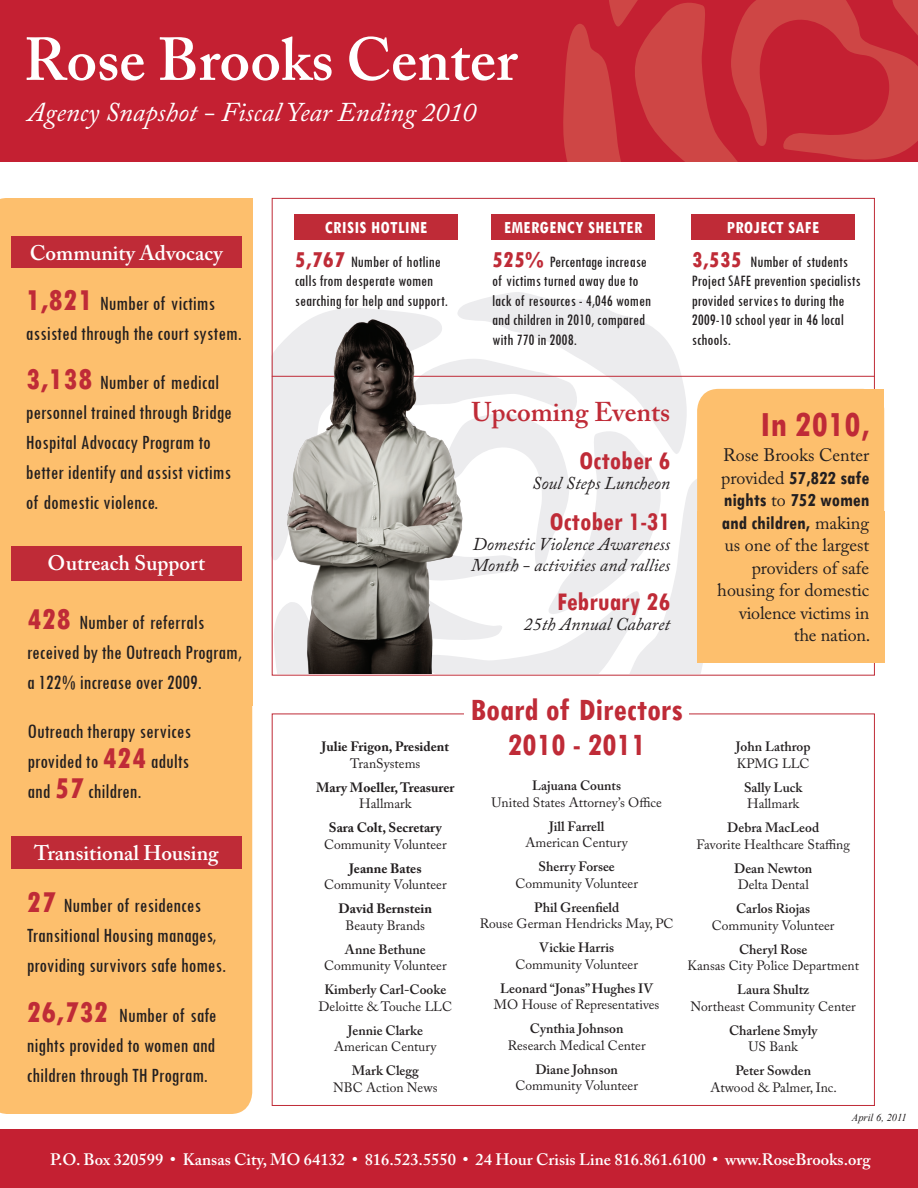
<style>
.page{position:relative;width:918px;height:1188px;background:#fff}
.page>*{position:absolute;margin:0;border:0;box-sizing:border-box;transform-origin:0 0}
.t1{font:600 60px "Adobe Caslon Pro";color:#fff}
.t2{font:700 condensed 37.5px "Tw Cen";color:#bf2b37}
.t3{font:700 condensed 33px/34.5px "Tw Cen";color:#bf2b37;text-align:center}
.t4{font:italic 27px "Adobe Caslon Pro";color:#fff}
.t5{font:700 condensed 27px "Tw Cen";color:#bf2b37}
.t6{font:600 27px "Adobe Caslon Pro";color:#bf2b37}
.t7{font:condensed 21px/30px "Tw Cen";color:#231f20}
.t8{font:600 21px "Adobe Caslon Pro";color:#fff}
.t9{font:700 condensed 19.5px/22.5px "Tw Cen";color:#231f20;text-align:justify}
.t10{font:18px/22.5px "Adobe Caslon Pro";color:#231f20;text-align:right}
.t11{font:italic 18px/21px "Adobe Caslon Pro";color:#231f20}
.t12{font:700 condensed 18px "Tw Cen";letter-spacing:.02em;color:#fff}
.t13{font:condensed 16.5px/19.5px "Tw Cen";color:#231f20}
.t14{font:600 16.5px "Adobe Caslon Pro";color:#fff}
.t15{font:13.5px/16.5px "Adobe Caslon Pro";color:#231f20;text-align:center}
.t16{font:600 13.5px/16.5px "Adobe Caslon Pro";color:#231f20;text-align:center}
.t17{font:700 13.5px "Adobe Caslon Pro";color:#231f20}
.t18{font:italic 10.5px "Times New Roman";color:#231f20}
.s1{font-weight:800;font-size:30px;color:#bf2b37}
.s2{font-weight:800;font-size:22.5px;color:#bf2b37}
.s3{font-family:"Adobe Caslon Pro";font-weight:400;font-stretch:normal;font-size:18px}
.s4{font-weight:700}
.s5{font-weight:400}
</style>
<div class="page">
<div style="left:0;top:0;width:918px;height:161px;background:#c42032"></div>
<svg style="left:563px;top:0;width:354px;height:161px"></svg>
<div style="left:0;top:1130px;width:918px;height:58px;background:#c42032"></div>
<div style="left:0;top:198px;width:252px;height:916px;background:#fdbf6d"></div>
<div style="left:19px;top:198px;width:233px;height:508px;background:#fdbf6d"></div>
<div style="left:11px;top:236px;width:231px;height:31px;background:#bf2b37"></div>
<div style="left:11px;top:546px;width:231px;height:34px;background:#bf2b37"></div>
<div style="left:11px;top:836px;width:231px;height:32px;background:#bf2b37"></div>
<svg style="left:274px;top:292px;width:455px;height:381px"></svg>
<hr style="left:272px;top:376px;width:603px;height:1px;background:#bf2b37">
<div style="left:691px;top:214px;width:164px;height:25px;background:#bf2b37"></div>
<div style="left:492px;top:214px;width:163px;height:25px;background:#bf2b37"></div>
<div style="left:294px;top:214px;width:164px;height:25px;background:#bf2b37"></div>
<img style="left:284px;top:314px;width:188px;height:359px">
<div style="left:697px;top:389px;width:187px;height:274px;background:#fdbf6d;border-radius:22px"></div>
<div style="left:721px;top:389px;width:163px;height:152px;background:#fdbf6d"></div>
<p class="t1" style="left:24px;top:24px;width:495px">Rose Brooks Center</p>
<p class="t4" style="left:28px;top:96px;width:450px">Agency Snapshot - Fiscal Year Ending 2010</p>
<p class="t8" style="left:30px;top:240px;width:194px">Community Advocacy</p>
<p class="t7" style="left:26px;top:288px;width:217px"><span class="s1">1,821</span> Number of victims assisted through the court system.</p>
<p class="t7" style="left:26px;top:367px;width:207px"><span class="s1">3,138</span> Number of medical personnel trained through Bridge<br>Hospital Advocacy Program to better identify and assist victims of domestic violence.</p>
<p class="t8" style="left:48px;top:551px;width:159px">Outreach Support</p>
<p class="t7" style="left:27px;top:607px;width:216px"><span class="s1">428</span> Number of referrals received by the Outreach Program, a 122% increase over 2009.</p>
<p class="t7" style="left:28px;top:716px;width:165px;text-align:justify">Outreach therapy services provided to <span class="s1">424</span> adults and <span class="s1">57</span> children.</p>
<p class="t8" style="left:34px;top:841px;width:186px">Transitional Housing</p>
<p class="t7" style="left:27px;top:890px;width:201px"><span class="s1">27</span> Number of residences<br>Transitional Housing manages, providing survivors safe homes.</p>
<p class="t7" style="left:27px;top:1000px;width:191px;text-align:justify"><span class="s1">26,732</span> Number of safe nights provided to women and children through TH Program.</p>
<p class="t12" style="left:325px;top:216px;width:104px">CRISIS HOTLINE</p>
<p class="t13" style="left:295px;top:251px;width:155px"><span class="s2">5,767</span> Number of hotline calls from desperate women searching for help and support.</p>
<p class="t12" style="left:504px;top:216px;width:140px">EMERGENCY SHELTER</p>
<p class="t13" style="left:492px;top:251px;width:160px"><span class="s2">525%</span> Percentage increase of victims turned away due to lack of resources - 4,046 women and children in 2010, compared with 770 in 2008.</p>
<p class="t12" style="left:727px;top:216px;width:94px">PROJECT SAFE</p>
<p class="t13" style="left:692px;top:251px;width:170px"><span class="s2">3,535</span> Number of students<br>Project SAFE prevention specialists provided services to during the<br>2009-10 school year in 46 local schools.</p>
<p class="t6" style="left:471px;top:396px;width:200px">Upcoming Events</p>
<p class="t5" style="left:579px;top:444px;width:92px">October 6</p>
<p class="t11" style="left:532px;top:473px;width:139px">Soul Steps Luncheon</p>
<p class="t5" style="left:549px;top:505px;width:122px">October 1-31</p>
<p class="t11" style="left:471px;top:534px;width:201px">Domestic Violence Awareness<br>Month - activities and rallies</p>
<p class="t5" style="left:557px;top:585px;width:115px">February 26</p>
<p class="t11" style="left:524px;top:614px;width:148px">25th Annual Cabaret</p>
<p class="t2" style="left:760px;top:401px;width:111px">In 2010,</p>
<p class="t10" style="left:723px;top:444px;width:147px">Rose Brooks Center</p>
<p class="t9" style="left:721px;top:466px;width:150px"><span class="s3">provided</span> 57,822 safe nights <span class="s3">to</span> 752 women and children, <span class="s3">making</span></p>
<p class="t10" style="left:717px;top:534px;width:155px">us one of the largest providers of safe housing for domestic violence victims in the nation.</p>
<p class="t17" style="left:322px;top:739px;width:129px">Julie Frigon, President</p>
<p class="t15" style="left:350px;top:755px;width:72px">TranSystems</p>
<p class="t17" style="left:316px;top:779px;width:140px">Mary Moeller, Treasurer</p>
<p class="t15" style="left:359px;top:795px;width:54px">Hallmark</p>
<p class="t17" style="left:329px;top:820px;width:114px">Sara Colt, Secretary</p>
<p class="t15" style="left:324px;top:836px;width:124px">Community Volunteer</p>
<p class="t15" style="left:324px;top:860px;width:124px"><span class="s4">Jeanne Bates<br></span>Community Volunteer</p>
<p class="t17" style="left:339px;top:901px;width:95px">David Bernstein</p>
<p class="t15" style="left:346px;top:917px;width:81px">Beauty Brands</p>
<p class="t16" style="left:345px;top:941px;width:82px">Anne Bethune</p>
<p class="t15" style="left:324px;top:957px;width:124px">Community Volunteer</p>
<p class="t16" style="left:319px;top:981px;width:135px">Kimberly Carl-Cooke<br><span class="s5">Deloitte &amp; Touche LLC</span></p>
<p class="t16" style="left:348px;top:1022px;width:77px">Jennie Clarke</p>
<p class="t15" style="left:334px;top:1038px;width:104px">American Century</p>
<p class="t16" style="left:352px;top:1062px;width:68px">Mark Clegg</p>
<p class="t15" style="left:333px;top:1079px;width:106px">NBC Action News</p>
<p class="t3" style="left:471px;top:692px;width:214px">Board of Directors<br>2010 - 2011</p>
<p class="t16" style="left:532px;top:777px;width:90px">Lajuana Counts</p>
<p class="t15" style="left:492px;top:794px;width:172px">United States Attorney’s Office</p>
<p class="t16" style="left:549px;top:818px;width:57px">Jill Farrell</p>
<p class="t15" style="left:526px;top:834px;width:104px">American Century</p>
<p class="t16" style="left:539px;top:858px;width:78px">Sherry Forsee</p>
<p class="t15" style="left:515px;top:875px;width:124px">Community Volunteer</p>
<p class="t16" style="left:534px;top:899px;width:87px">Phil Greenfield</p>
<p class="t15" style="left:480px;top:915px;width:195px">Rouse German Hendricks May, PC</p>
<p class="t16" style="left:539px;top:939px;width:76px">Vickie Harris</p>
<p class="t15" style="left:515px;top:956px;width:124px">Community Volunteer</p>
<p class="t16" style="left:500px;top:980px;width:155px">Leonard “Jonas” Hughes IV</p>
<p class="t15" style="left:494px;top:996px;width:167px">MO House of Representatives</p>
<p class="t16" style="left:530px;top:1020px;width:95px">Cynthia Johnson</p>
<p class="t15" style="left:508px;top:1037px;width:139px">Research Medical Center</p>
<p class="t16" style="left:535px;top:1061px;width:84px">Diane Johnson</p>
<p class="t15" style="left:515px;top:1077px;width:124px">Community Volunteer</p>
<p class="t16" style="left:736px;top:738px;width:76px">John Lathrop</p>
<p class="t15" style="left:737px;top:755px;width:74px">KPMG LLC</p>
<p class="t16" style="left:744px;top:779px;width:60px">Sally Luck</p>
<p class="t15" style="left:747px;top:795px;width:54px">Hallmark</p>
<p class="t16" style="left:727px;top:819px;width:94px">Debra MacLeod</p>
<p class="t15" style="left:697px;top:836px;width:155px">Favorite Healthcare Staffing</p>
<p class="t16" style="left:734px;top:860px;width:80px">Dean Newton</p>
<p class="t15" style="left:738px;top:876px;width:73px">Delta Dental</p>
<p class="t16" style="left:736px;top:900px;width:76px">Carlos Riojas</p>
<p class="t15" style="left:712px;top:917px;width:124px">Community Volunteer</p>
<p class="t16" style="left:739px;top:941px;width:70px">Cheryl Rose</p>
<p class="t15" style="left:687px;top:957px;width:173px">Kansas City Police Department</p>
<p class="t16" style="left:737px;top:981px;width:73px">Laura Shultz</p>
<p class="t15" style="left:691px;top:998px;width:167px">Northeast Community Center</p>
<p class="t16" style="left:729px;top:1022px;width:90px">Charlene Smyly</p>
<p class="t15" style="left:749px;top:1038px;width:51px">US Bank</p>
<p class="t16" style="left:735px;top:1062px;width:77px">Peter Sowden</p>
<p class="t15" style="left:710px;top:1079px;width:128px">Atwood &amp; Palmer, Inc.</p>
<p class="t18" style="left:852px;top:1111px;width:56px">April 6, 2011</p>
<p class="t14" style="left:50px;top:1150px;width:822px">P.O. Box 320599 • Kansas City, MO 64132 • 816.523.5550 • 24 Hour Crisis Line 816.861.6100 • www.RoseBrooks.org</p>
</div>
